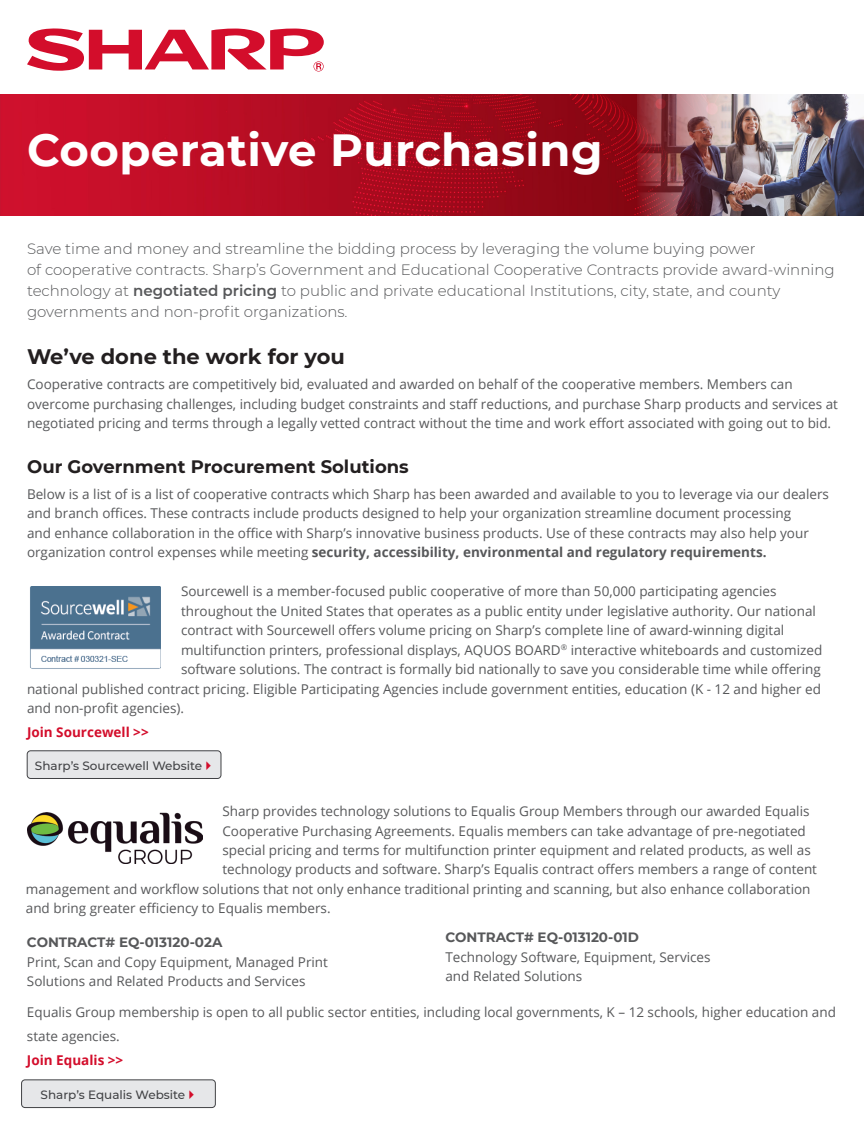
<style>
.page{position:relative;width:864px;height:1134px;background:#fff}
.page>*{position:absolute;margin:0;border:0;box-sizing:border-box;transform-origin:0 0}
.t1{font:700 45px "Montserrat";letter-spacing:.01em;color:#fff}
.t2{font:700 21px "Montserrat";color:#231f20}
.t3{font:700 18px "Montserrat";color:#231f20}
.Intro{font:300 15px/21px "Montserrat";color:#57585a}
.Body_Copy{font:13.5px/19.5px "Open Sans";color:#57585a}
.Contract{font:700 13.5px "Montserrat";color:#57585a}
.red_links{font:700 13.5px "Open Sans";color:#d30d2b}
.t4{font:500 12px "Montserrat";color:#414245}
.s1{font-weight:600}
.s2{font-weight:700}
</style>
<div class="page">
<svg style="left:27px;top:28px;width:297px;height:44px"></svg>
<img style="left:0;top:95px;width:637px;height:120px">
<img style="left:637px;top:95px;width:227px;height:120px">
<img style="left:30px;top:587px;width:131px;height:82px">
<div style="left:27px;top:751px;width:194px;height:27px;background:#e6e7e9;border-radius:4px"></div>
<div style="left:27px;top:751px;width:194px;height:28px;border:1px solid #414245;border-radius:4px"></div>
<img style="left:27px;top:812px;width:175px;height:52px">
<div style="left:22px;top:1080px;width:193px;height:28px;background:#e6e7e9;border-radius:4px"></div>
<div style="left:21px;top:1080px;width:195px;height:28px;border:1px solid #414245;border-radius:4px"></div>
<h1 class="t1" style="left:27px;top:117px;width:577px">Cooperative Purchasing</h1>
<p class="Intro" style="left:27px;top:238px;width:809px">Save time and money and streamline the bidding process by leveraging the volume buying power<br>of cooperative contracts. Sharp’s Government and Educational Cooperative Contracts provide award-winning technology at <span class="s1">negotiated pricing</span> to public and private educational Institutions, city, state, and county governments and non-profit organizations.</p>
<h2 class="t2" style="left:27px;top:341px;width:319px">We’ve done the work for you</h2>
<p class="Body_Copy" style="left:27px;top:374px;width:812px">Cooperative contracts are competitively bid, evaluated and awarded on behalf of the cooperative members. Members can overcome purchasing challenges, including budget constraints and staff reductions, and purchase Sharp products and services at negotiated pricing and terms through a legally vetted contract without the time and work effort associated with going out to bid.</p>
<h3 class="t3" style="left:27px;top:454px;width:383px">Our Government Procurement Solutions</h3>
<p class="Body_Copy" style="left:27px;top:484px;width:804px">Below is a list of is a list of cooperative contracts which Sharp has been awarded and available to you to leverage via our dealers and branch offices. These contracts include products designed to help your organization streamline document processing<br>and enhance collaboration in the office with Sharp’s innovative business products. Use of these contracts may also help your organization control expenses while meeting <span class="s2">security, accessibility, environmental and regulatory requirements.</span></p>
<p class="Body_Copy" style="left:181px;top:581px;width:597px">Sourcewell is a member-focused public cooperative of more than 50,000 participating agencies</p>
<p class="Body_Copy" style="left:181px;top:601px;width:636px">throughout the United States that operates as a public entity under legislative authority. Our national</p>
<p class="Body_Copy" style="left:181px;top:620px;width:605px">contract with Sourcewell offers volume pricing on Sharp’s complete line of award-winning digital</p>
<p class="Body_Copy" style="left:181px;top:640px;width:643px">multifunction printers, professional displays, AQUOS BOARD<sup>®</sup> interactive whiteboards and customized</p>
<p class="Body_Copy" style="left:181px;top:659px;width:641px">software solutions. The contract is formally bid nationally to save you considerable time while offering</p>
<p class="Body_Copy" style="left:27px;top:679px;width:796px">national published contract pricing. Eligible Participating Agencies include government entities, education (K - 12 and higher ed</p>
<p class="Body_Copy" style="left:27px;top:698px;width:159px">and non-profit agencies).</p>
<p class="red_links" style="left:27px;top:723px;width:123px">Join Sourcewell &gt;&gt;</p>
<p class="t4" style="left:35px;top:757px;width:169px">Sharp’s Sourcewell Website</p>
<p class="Body_Copy" style="left:222px;top:801px;width:589px">Sharp provides technology solutions to Equalis Group Members through our awarded Equalis</p>
<p class="Body_Copy" style="left:222px;top:821px;width:585px">Cooperative Purchasing Agreements. Equalis members can take advantage of pre-negotiated</p>
<p class="Body_Copy" style="left:222px;top:840px;width:590px">special pricing and terms for multifunction printer equipment and related products, as well as</p>
<p class="Body_Copy" style="left:222px;top:859px;width:596px">technology products and software. Sharp’s Equalis contract offers members a range of content</p>
<p class="Body_Copy" style="left:26px;top:879px;width:786px">management and workflow solutions that not only enhance traditional printing and scanning, but also enhance collaboration</p>
<p class="Body_Copy" style="left:26px;top:898px;width:306px">and bring greater efficiency to Equalis members.</p>
<h4 class="Contract" style="left:27px;top:933px;width:197px">CONTRACT# EQ-013120-02A</h4>
<p class="Body_Copy" style="left:27px;top:952px;width:303px">Print, Scan and Copy Equipment, Managed Print<br>Solutions and Related Products and Services</p>
<h4 class="Contract" style="left:445px;top:928px;width:195px">CONTRACT# EQ-013120-01D</h4>
<p class="Body_Copy" style="left:445px;top:947px;width:267px">Technology Software, Equipment, Services and Related Solutions</p>
<p class="Body_Copy" style="left:27px;top:1000px;width:811px;line-height:24px">Equalis Group membership is open to all public sector entities, including local governments, K – 12 schools, higher education and state agencies.</p>
<p class="red_links" style="left:27px;top:1051px;width:98px">Join Equalis &gt;&gt;</p>
<p class="t4" style="left:41px;top:1086px;width:146px">Sharp’s Equalis Website</p>
</div>
